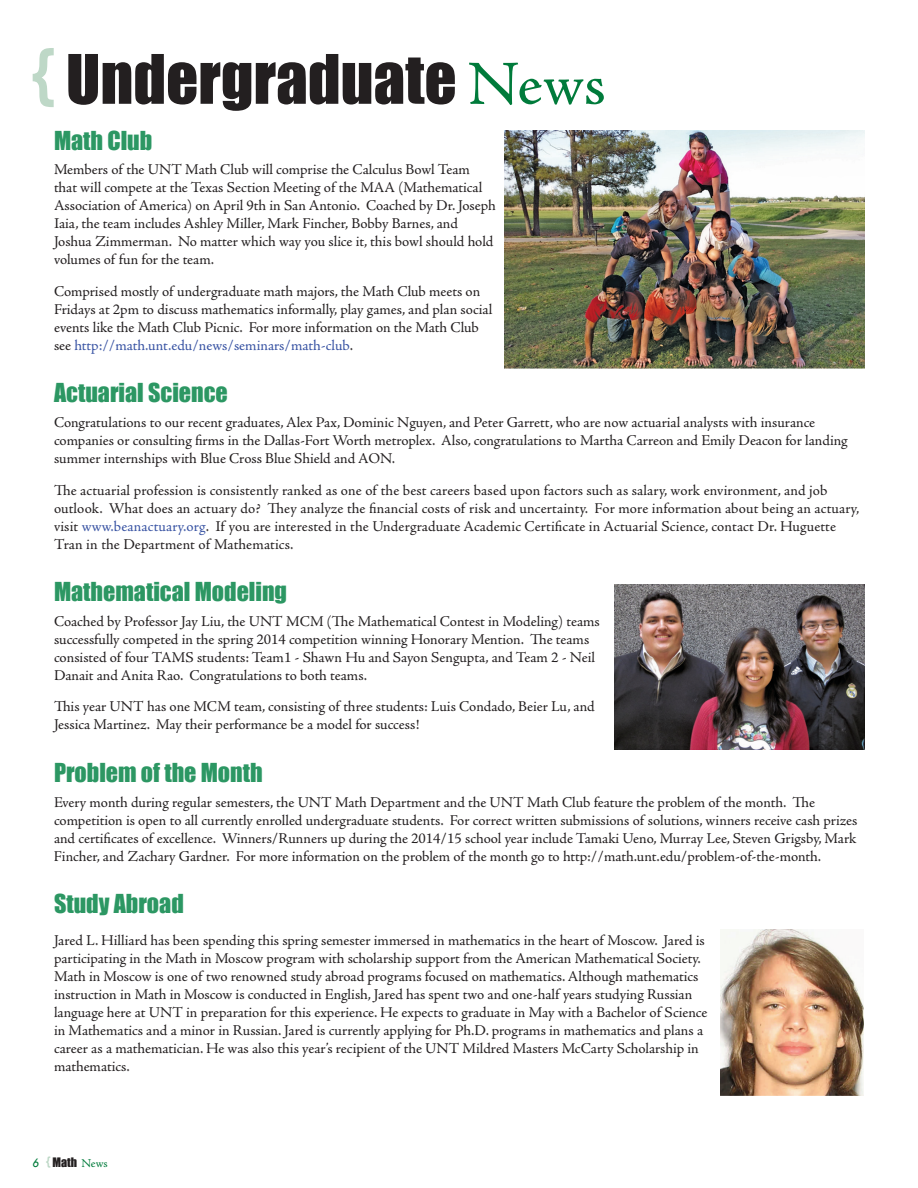
<style>
.page{position:relative;width:918px;height:1188px;background:#fff}
.page>*{position:absolute;margin:0;border:0;box-sizing:border-box;transform-origin:0 0}
.t1{font:63px "Impact";color:#231f20}
.t2{font:24px "Impact";color:#2c9763}
.t3{font:15px/18px "Adobe Jenson Pro";letter-spacing:-.005em;color:#231f20}
.t4{font:12px "Impact";color:#231f20}
.s1{color:#bed8c7}
.s2{font-family:"Adobe Jenson Pro";color:#007b3b}
.s3{color:#3853a3}
.s4{font-family:"Tw Cen";font-style:italic;font-size:13.5px;color:#007b3b}
</style>
<div class="page">
<img style="left:504px;top:131px;width:360px;height:238px">
<img style="left:614px;top:584px;width:250px;height:165px">
<img style="left:720px;top:930px;width:144px;height:166px">
<h1 class="t1" style="left:32px;top:30px;width:576px"><span class="s1">{</span> Undergraduate <span class="s2">News</span></h1>
<h2 class="t2" style="left:54px;top:122px;width:100px">Math Club</h2>
<p class="t3" style="left:54px;top:161px;width:443px">Members of the UNT Math Club will comprise the Calculus Bowl Team that will compete at the Texas Section Meeting of the MAA (Mathematical Association of America) on April 9th in San Antonio. Coached by Dr. Joseph Iaia, the team includes Ashley Miller, Mark Fincher, Bobby Barnes, and Joshua Zimmerman. No matter which way you slice it, this bowl should hold volumes of fun for the team.</p>
<p class="t3" style="left:54px;top:282px;width:440px">Comprised mostly of undergraduate math majors, the Math Club meets on Fridays at 2pm to discuss mathematics informally, play games, and plan social events like the Math Club Picnic. For more information on the Math Club see <span class="s3">http://math.unt.edu/news/seminars/math-club</span>.</p>
<h2 class="t2" style="left:54px;top:374px;width:175px">Actuarial Science</h2>
<p class="t3" style="left:54px;top:414px;width:795px">Congratulations to our recent graduates, Alex Pax, Dominic Nguyen, and Peter Garrett, who are now actuarial analysts with insurance companies or consulting firms in the Dallas-Fort Worth metroplex. Also, congratulations to Martha Carreon and Emily Deacon for landing summer internships with Blue Cross Blue Shield and AON.</p>
<p class="t3" style="left:54px;top:481px;width:807px">The actuarial profession is consistently ranked as one of the best careers based upon factors such as salary, work environment, and job outlook. What does an actuary do? They analyze the financial costs of risk and uncertainty. For more information about being an actuary, visit <span class="s3">www.beanactuary.org</span>. If you are interested in the Undergraduate Academic Certificate in Actuarial Science, contact Dr. Huguette Tran in the Department of Mathematics.</p>
<h2 class="t2" style="left:54px;top:573px;width:235px">Mathematical Modeling</h2>
<p class="t3" style="left:54px;top:612px;width:547px">Coached by Professor Jay Liu, the UNT MCM (The Mathematical Contest in Modeling) teams successfully competed in the spring 2014 competition winning Honorary Mention. The teams consisted of four TAMS students: Team1 - Shawn Hu and Sayon Sengupta, and Team 2 - Neil Danait and Anita Rao. Congratulations to both teams.</p>
<p class="t3" style="left:54px;top:698px;width:542px">This year UNT has one MCM team, consisting of three students: Luis Condado, Beier Lu, and<br>Jessica Martinez. May their performance be a model for success!</p>
<h2 class="t2" style="left:54px;top:754px;width:210px">Problem of the Month</h2>
<p class="t3" style="left:54px;top:793px;width:805px">Every month during regular semesters, the UNT Math Department and the UNT Math Club feature the problem of the month. The competition is open to all currently enrolled undergraduate students. For correct written submissions of solutions, winners receive cash prizes and certificates of excellence. Winners/Runners up during the 2014/15 school year include Tamaki Ueno, Murray Lee, Steven Grigsby, Mark Fincher, and Zachary Gardner. For more information on the problem of the month go to http://math.unt.edu/problem-of-the-month.</p>
<h2 class="t2" style="left:54px;top:885px;width:131px">Study Abroad</h2>
<p class="t3" style="left:54px;top:931px;width:655px">Jared L. Hilliard has been spending this spring semester immersed in mathematics in the heart of Moscow. Jared is participating in the Math in Moscow program with scholarship support from the American Mathematical Society.<br>Math in Moscow is one of two renowned study abroad programs focused on mathematics. Although mathematics instruction in Math in Moscow is conducted in English, Jared has spent two and one-half years studying Russian language here at UNT in preparation for this experience. He expects to graduate in May with a Bachelor of Science in Mathematics and a minor in Russian. Jared is currently applying for Ph.D. programs in mathematics and plans a career as a mathematician. He was also this year’s recipient of the UNT Mildred Masters McCarty Scholarship in mathematics.</p>
<p class="t4" style="left:32px;top:1153px;width:77px"><span class="s4">6</span> <span class="s1">{</span> Math <span class="s2">News</span></p>
</div>
